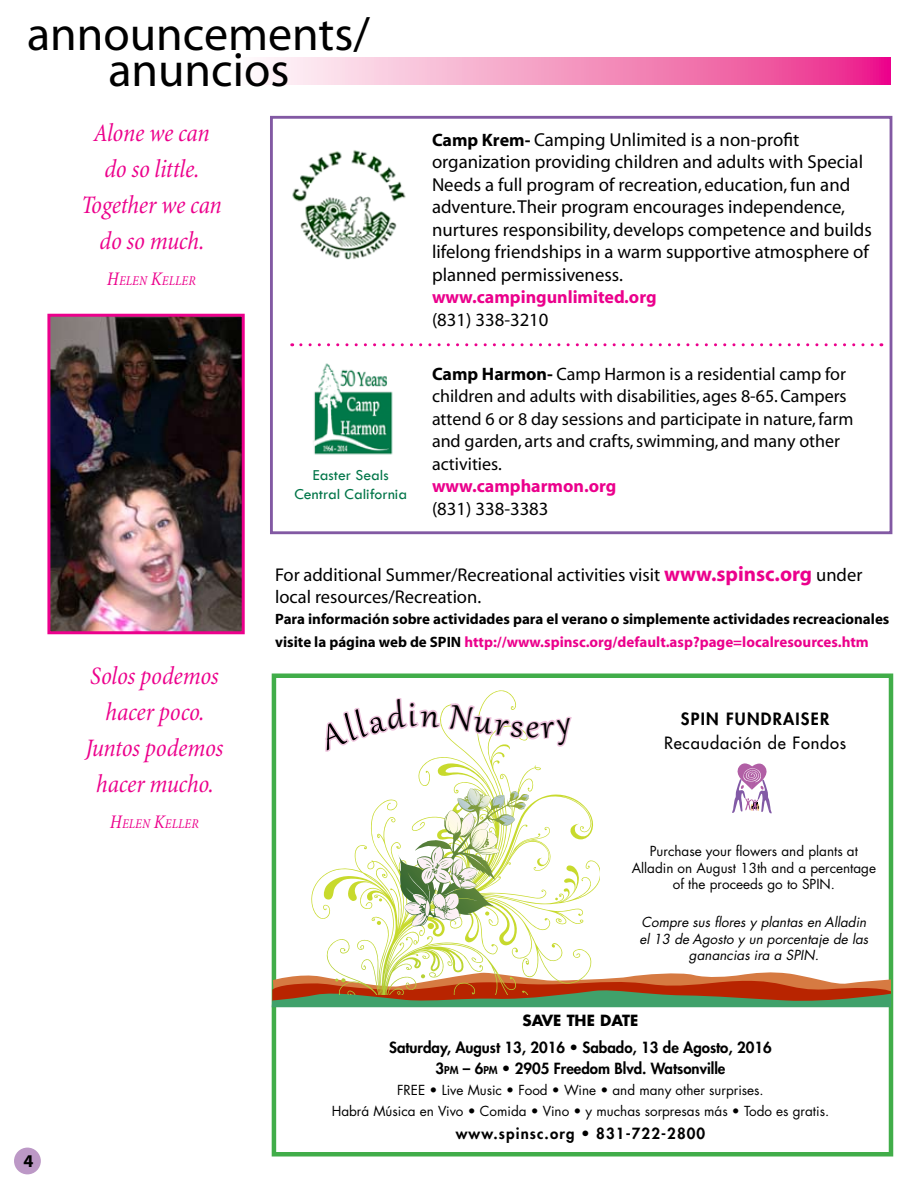
<style>
.page{position:relative;width:918px;height:1188px;background:#fff}
.page>*{position:absolute;margin:0;border:0;box-sizing:border-box;transform-origin:0 0}
.t1{font:48px/36px "Myriad";color:#000;text-align:center}
.t2{font:italic condensed 25.5px/36px "Minion";letter-spacing:-.005em;color:#ec008c;text-align:center}
.t3{font:18.75px/22.5px "Myriad";color:#000}
.t4{font:18.45px/22.2px "Myriad";color:#000}
.t5{font:18px/22.5px "Myriad";color:#000}
.t6{font:700 18px "Myriad";color:#eb008c}
.t7{font:16.5px "Futura";letter-spacing:.05em;color:#000}
.t8{font:800 16.5px "Futura";letter-spacing:.075em;color:#000}
.t9{font:15.75px/18.9px "Tw Cen";color:#007548;text-align:center}
.t10{font:700 15px/22.5px "Myriad";color:#000}
.t11{font:800 15px/21px "Futura";color:#000;text-align:center}
.t12{font:800 15px "Futura";letter-spacing:.075em;color:#000}
.t13{font:700 15px "Futura";color:#000}
.t14{font:italic condensed 13.65px "Minion";color:#ec008c}
.t15{font:13.5px/16.5px "Futura";color:#000;text-align:center}
.t16{font:italic 13.5px/16.5px "Futura";color:#000;text-align:center}
.s1{font-size:19.5px}
.s2{font-weight:700;font-size:18px}
.s3{font-weight:700}
.s4{font-weight:700;font-size:21px;color:#eb008c}
.s5{color:#eb008c}
.s6{font-size:10.5px}
</style>
<div class="page">
<div style="left:14px;top:1148px;width:27px;height:26px;background:#bc98c6;border-radius:50%"></div>
<svg style="left:263px;top:58px;width:628px;height:27px"></svg>
<img style="left:51px;top:318px;width:190px;height:312px">
<div style="left:47px;top:314px;width:198px;height:320px;border:3px solid #ec008c"></div>
<div style="left:270px;top:116px;width:622px;height:418px;border:3px solid #8259a3"></div>
<div style="left:272px;top:674px;width:621px;height:482px;border:4px solid #41ad49"></div>
<svg style="left:272px;top:945px;width:619px;height:62px"></svg>
<svg style="left:405px;top:789px;width:125px;height:138px"></svg>
<svg style="left:732px;top:763px;width:40px;height:50px"></svg>
<svg style="left:301px;top:343px;width:581px;height:3px"></svg>
<img style="left:313px;top:363px;width:80px;height:92px">
<img style="left:292px;top:150px;width:114px;height:110px">
<svg style="left:318px;top:673px;width:256px;height:82px"></svg>
<h1 class="t1" style="left:27px;top:18px;width:345px">announcements/ anuncios</h1>
<h2 class="t2" style="left:81px;top:116px;width:142px">Alone we can do so little.<br>Together we can do so much.</h2>
<p class="t14" style="left:107px;top:273px;width:91px"><span class="s1">H</span>elen <span class="s1">K</span>eller</p>
<p class="t9" style="left:294px;top:466px;width:114px">Easter Seals<br>Central California</p>
<p class="t3" style="left:432px;top:129px;width:441px"><span class="s2">Camp Krem-</span> Camping Unlimited is a non-profit organization providing children and adults with Special Needs a full program of recreation, education, fun and adventure. Their program encourages independence, nurtures responsibility, develops competence and builds lifelong friendships in a warm supportive atmosphere of planned permissiveness.</p>
<p class="t6" style="left:432px;top:288px;width:226px">www.campingunlimited.org</p>
<p class="t3" style="left:432px;top:309px;width:118px">(831) 338-3210</p>
<p class="t5" style="left:432px;top:363px;width:423px"><span class="s3">Camp Harmon-</span> Camp Harmon is a residential camp for children and adults with disabilities, ages 8-65. Campers attend 6 or 8 day sessions and participate in nature, farm and garden, arts and crafts, swimming, and many other activities.</p>
<p class="t6" style="left:432px;top:477px;width:186px">www.campharmon.org</p>
<p class="t3" style="left:432px;top:498px;width:118px">(831) 338-3383</p>
<h2 class="t2" style="left:86px;top:659px;width:139px">Solos podemos hacer poco.<br>Juntos podemos hacer mucho.</h2>
<p class="t14" style="left:110px;top:817px;width:91px"><span class="s1">H</span>elen <span class="s1">K</span>eller</p>
<p class="t4" style="left:275px;top:564px;width:589px">For additional Summer/Recreational activities visit <span class="s4">www.spinsc.org</span> under local resources/Recreation.</p>
<p class="t10" style="left:275px;top:608px;width:616px">Para información sobre actividades para el verano o simplemente actividades recreacionales visite la página web de SPIN <span class="s5">http://www.spinsc.org/default.asp?page=localresources.htm</span></p>
<p class="t8" style="left:681px;top:707px;width:150px">SPIN FUNDRAISER</p>
<p class="t7" style="left:664px;top:732px;width:184px">Recaudación de Fondos</p>
<p class="t15" style="left:632px;top:843px;width:246px">Purchase your flowers and plants at<br>Alladin on August 13th and a percentage of the proceeds go to SPIN.</p>
<p class="t16" style="left:639px;top:914px;width:230px">Compre sus flores y plantas en Alladin el 13 de Agosto y un porcentaje de las ganancias ira a SPIN.</p>
<p class="t13" style="left:523px;top:1010px;width:117px">SAVE THE DATE</p>
<p class="t11" style="left:389px;top:1036px;width:384px">Saturday, August 13, 2016 • Sabado, 13 de Agosto, 2016<br>3<span class="s6">pm</span> – 6<span class="s6">pm</span> • 2905 Freedom Blvd. Watsonville</p>
<p class="t15" style="left:332px;top:1079px;width:499px;line-height:21px">FREE • Live Music • Food • Wine • and many other surprises.<br>Habrá Música en Vivo • Comida • Vino • y muchas sorpresas más • Todo es gratis.</p>
<p class="t12" style="left:456px;top:1123px;width:251px">www.spinsc.org • 831-722-2800</p>
</div>
